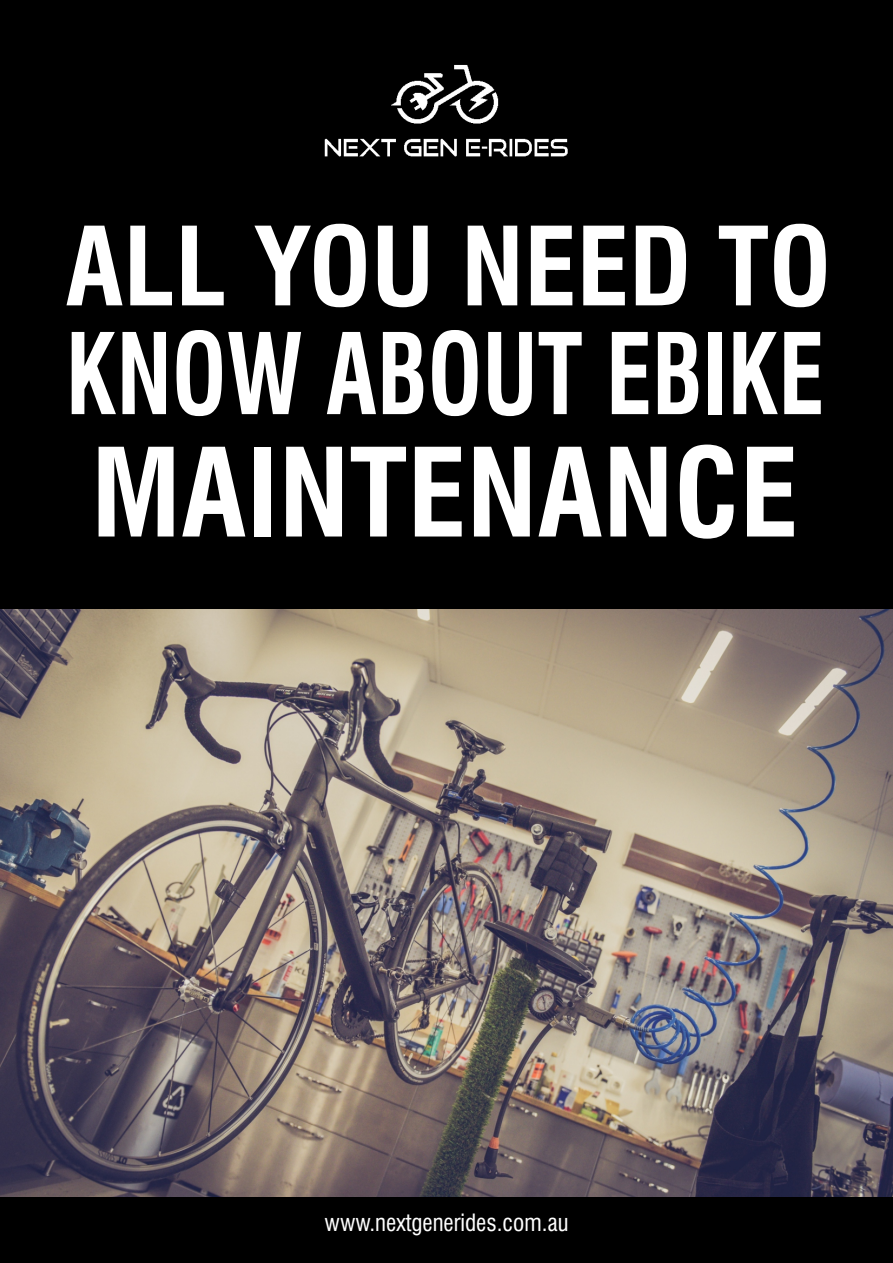
<style>
.page{position:relative;width:893px;height:1263px;background:#fff}
.page>*{position:absolute;margin:0;border:0;box-sizing:border-box;transform-origin:0 0}
.t1{font:700 condensed 119.4px "Swiss 721 BT";color:#fff}
.t2{font:700 condensed 109.2px "Swiss 721 BT";color:#fff;scale:.85 1}
.t3{font:700 condensed 106.05px "Swiss 721 BT";color:#fff}
.t4{font:condensed 23.25px "Swiss 721 BT";color:#fff}
</style>
<div class="page">
<div style="left:0;top:0;width:893px;height:623px;background:#000"></div>
<img style="left:324px;top:64px;width:244px;height:93px">
<img style="left:0;top:609px;width:893px;height:588px">
<div style="left:0;top:1197px;width:893px;height:66px;background:#000"></div>
<h3 class="t3" style="left:66px;top:225px;width:767px">ALL YOU NEED TO</h3>
<h2 class="t2" style="left:66px;top:331px;width:894px">KNOW ABOUT EBIKE</h2>
<h1 class="t1" style="left:91px;top:446px;width:709px">MAINTENANCE</h1>
<p class="t4" style="left:325px;top:1213px;width:246px">www.nextgenerides.com.au</p>
</div>
